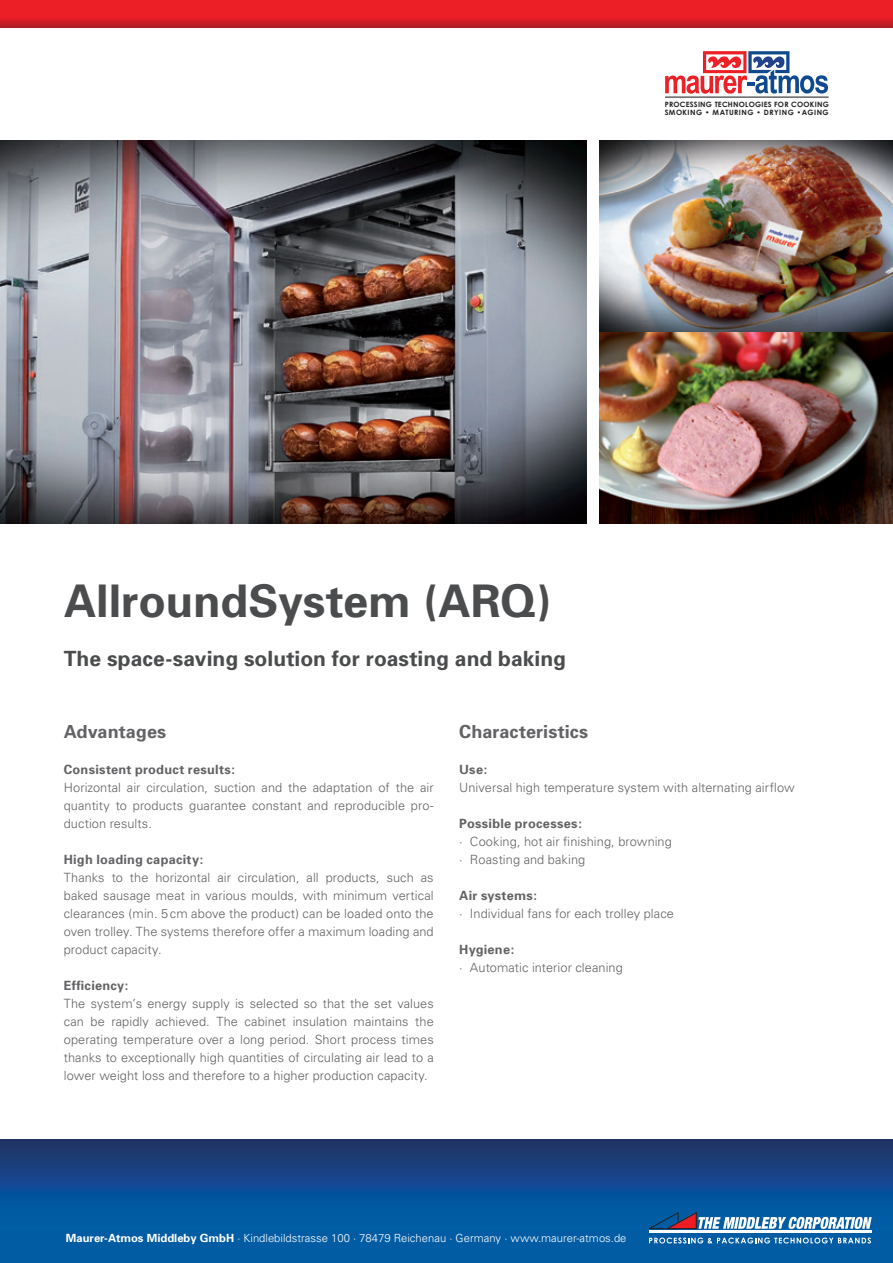
<style>
.page{position:relative;width:893px;height:1263px;background:#fff}
.page>*{position:absolute;margin:0;border:0;box-sizing:border-box;transform-origin:0 0}
.t1{font:700 45px "Univers";letter-spacing:-.005em;color:#4b4c4d}
.t2{font:700 21px "Univers";letter-spacing:.005em;color:#4b4c4d}
.t3{font:700 18px "Univers";letter-spacing:.005em;color:#636366}
.t4{font:300 12.75px/18px "Univers";letter-spacing:.005em;color:#636366;text-align:justify}
.t5{font:700 12.75px "Univers";letter-spacing:.02em;color:#636366}
.t6{font:300 11.25px "Univers";color:#fff}
.t7{font:700 7.35px/7.9px "Century Gothic";letter-spacing:.03em;color:#231f20}
.s1{font-weight:700}
</style>
<div class="page">
<svg style="left:0;top:1140px;width:893px;height:123px;background:#0c4e92"></svg>
<svg style="left:665px;top:51px;width:163px;height:43px"></svg>
<hr style="left:665px;top:97px;width:164px;height:1px;background:#211e1e">
<hr style="left:649px;top:1231px;width:223px;height:2px;background:#fff">
<svg style="left:646px;top:1212px;width:226px;height:17px"></svg>
<svg style="left:649px;top:1237px;width:222px;height:6px"></svg>
<svg style="left:0;top:0;width:893px;height:28px;background:#df1e25"></svg>
<img style="left:600px;top:141px;width:293px;height:191px">
<img style="left:0;top:141px;width:587px;height:382px">
<img style="left:600px;top:332px;width:293px;height:191px">
<p class="t7" style="left:665px;top:100px;width:166px">PROCESSING TECHNOLOGIES FOR COOKING<br>SMOKING • MATURING • DRYING •AGING</p>
<h1 class="t1" style="left:64px;top:573px;width:490px">AllroundSystem (ARQ)</h1>
<h2 class="t2" style="left:64px;top:646px;width:504px">The space-saving solution for roasting and baking</h2>
<h3 class="t3" style="left:64px;top:721px;width:104px">Advantages</h3>
<p class="t5" style="left:64px;top:762px;width:173px">Consistent product results:</p>
<p class="t4" style="left:64px;top:778px;width:371px">Horizontal air circulation, suction and the adaptation of the air quantity to products guarantee constant and reproducible pro&shy;duction results.</p>
<p class="t5" style="left:64px;top:852px;width:141px">High loading capacity:</p>
<p class="t4" style="left:64px;top:869px;width:371px">Thanks to the horizontal air circulation, all products, such as baked sausage meat in various moulds, with minimum vertical clearances (min. 5cm above the product) can be loaded onto the oven trolley. The systems therefore offer a maximum loading and product capacity.</p>
<p class="t5" style="left:64px;top:978px;width:66px">Efficiency:</p>
<p class="t4" style="left:64px;top:995px;width:371px">The system’s energy supply is selected so that the set values can be rapidly achieved. The cabinet insulation maintains the operating temperature over a long period. Short process times thanks to exceptionally high quantities of circulating air lead to a lower weight loss and therefore to a higher production capacity.</p>
<h3 class="t3" style="left:459px;top:721px;width:131px">Characteristics</h3>
<p class="t5" style="left:459px;top:762px;width:30px">Use:</p>
<p class="t4" style="left:459px;top:778px;width:337px">Universal high temperature system with alternating airflow</p>
<p class="t5" style="left:459px;top:816px;width:124px">Possible processes:</p>
<p class="t4" style="left:459px;top:833px;width:214px">· Cooking, hot air finishing, browning · Roasting and baking</p>
<p class="t5" style="left:459px;top:888px;width:79px">Air systems:</p>
<p class="t4" style="left:459px;top:905px;width:216px">· Individual fans for each trolley place</p>
<p class="t5" style="left:459px;top:942px;width:57px">Hygiene:</p>
<p class="t4" style="left:459px;top:959px;width:165px">· Automatic interior cleaning</p>
<p class="t6" style="left:66px;top:1231px;width:562px"><span class="s1">Maurer-Atmos Middleby GmbH</span> · Kindlebildstrasse 100 · 78479 Reichenau · Germany · www.maurer-atmos.de</p>
</div>
